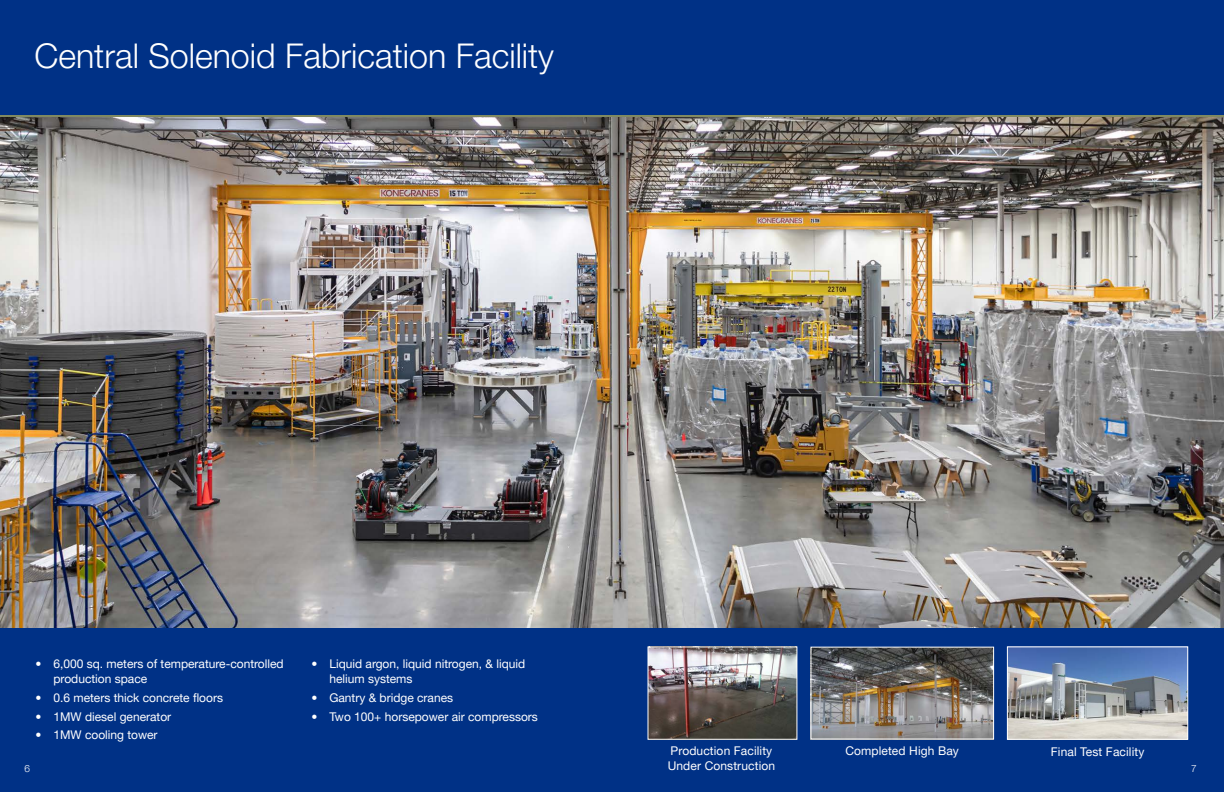
<style>
.page{position:relative;width:1224px;height:792px;background:#fff}
.page>*{position:absolute;margin:0;border:0;box-sizing:border-box;transform-origin:0 0}
.t1{font:300 34px "Helvetica Neue LT Pro";color:#fff}
.t2{font:12px/14.4px "Helvetica Neue LT Pro";color:#fff}
.Group_head{font:300 10px "Helvetica Neue LT Pro";color:#fff}
</style>
<div class="page">
<img style="left:0;top:117px;width:1224px;height:512px">
<div style="left:0;top:629px;width:1224px;height:163px;background:#003186"></div>
<div style="left:0;top:0;width:1224px;height:116px;background:#003186"></div>
<hr style="left:0;top:116px;width:1224px;height:1px;background:#ffe13e">
<img style="left:813px;top:649px;width:179px;height:88px">
<img style="left:1009px;top:649px;width:177px;height:89px">
<div style="left:1007px;top:647px;width:181px;height:93px;border:1px solid #fff"></div>
<img style="left:650px;top:649px;width:145px;height:89px">
<div style="left:648px;top:647px;width:149px;height:93px;border:1px solid #fff"></div>
<p class="t1" style="left:34px;top:35px;width:521px">Central Solenoid Fabrication Facility</p>
<p class="t2" style="left:53px;top:657px;width:232px;text-indent:-18px">• 6,000 sq. meters of temperature-controlled production space</p>
<p class="t2" style="left:35px;top:690px;width:189px">• 0.6 meters thick concrete floors</p>
<p class="t2" style="left:35px;top:709px;width:137px">• 1MW diesel generator</p>
<p class="t2" style="left:35px;top:728px;width:124px">• 1MW cooling tower</p>
<p class="t2" style="left:329px;top:657px;width:197px;text-indent:-18px">• Liquid argon, liquid nitrogen, &amp; liquid helium systems</p>
<p class="t2" style="left:311px;top:690px;width:143px">• Gantry &amp; bridge cranes</p>
<p class="t2" style="left:311px;top:709px;width:228px">• Two 100+ horsepower air compressors</p>
<p class="t2" style="left:671px;top:744px;width:103px">Production Facility</p>
<p class="t2" style="left:845px;top:743px;width:115px">Completed High Bay</p>
<p class="t2" style="left:1051px;top:744px;width:95px">Final Test Facility</p>
<p class="Group_head" style="left:25px;top:763px;width:7px">6</p>
<p class="t2" style="left:668px;top:758px;width:109px">Under Construction</p>
<p class="Group_head" style="left:1191px;top:763px;width:7px">7</p>
</div>
